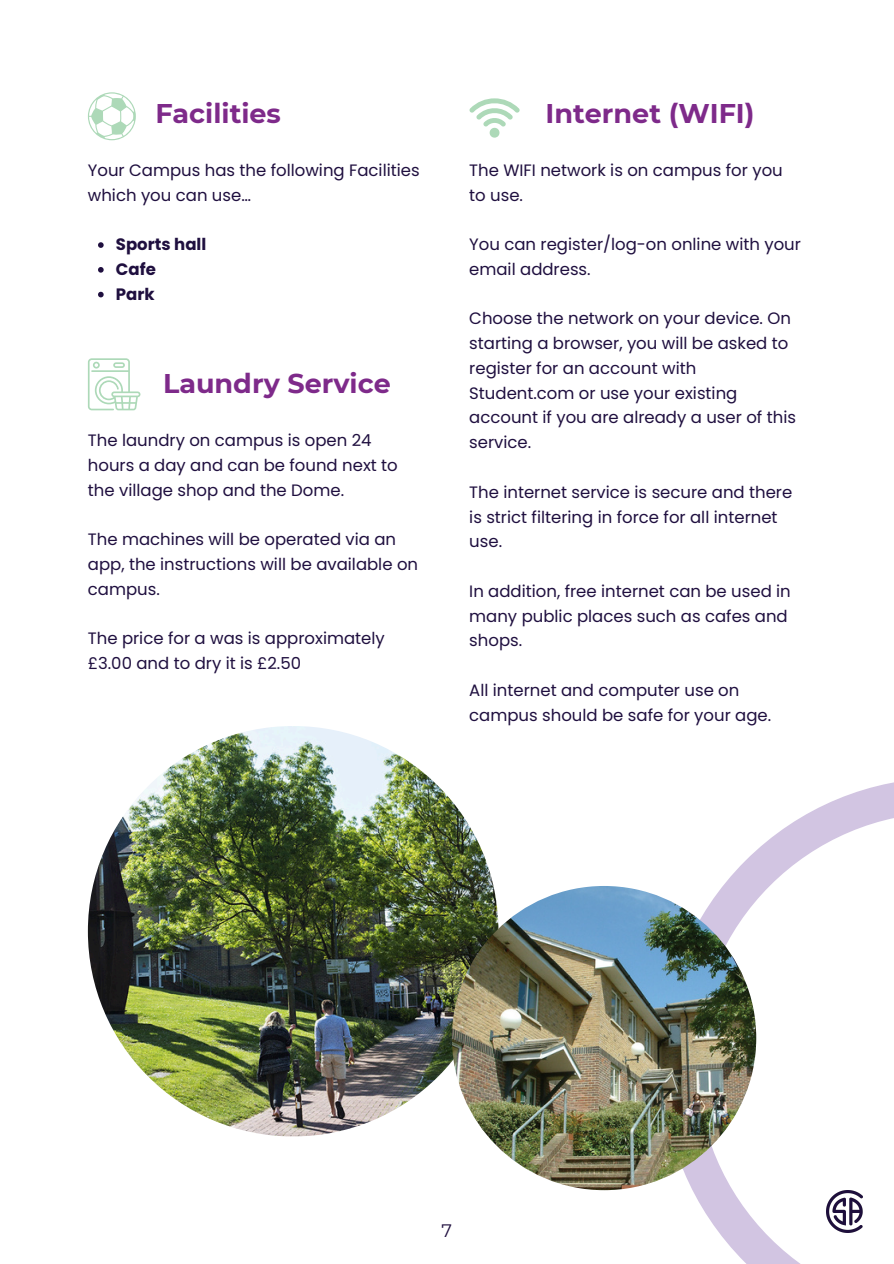
<style>
.page{position:relative;width:894px;height:1264px;background:#fff}
.page>*{position:absolute;margin:0;border:0;box-sizing:border-box;transform-origin:0 0}
.t1{font:700 27px "Montserrat";color:#7e2a8a}
.t2{font:18px "Montserrat";color:#1f0f3f}
.t3{font:16.5px/24.8px "Poppins";color:#1f0f3f}
.t4{font:700 16.5px "Poppins";color:#1f0f3f}
</style>
<div class="page">
<img style="left:88px;top:726px;width:410px;height:410px;border-radius:50%">
<svg style="left:88px;top:92px;width:48px;height:48px"></svg>
<svg style="left:88px;top:358px;width:52px;height:52px"></svg>
<svg style="left:469px;top:98px;width:50px;height:40px"></svg>
<svg style="left:662px;top:782px;width:231px;height:481px"></svg>
<img style="left:452px;top:886px;width:304px;height:304px;border-radius:50%">
<svg style="left:98px;top:242px;width:6px;height:6px"></svg>
<svg style="left:98px;top:267px;width:6px;height:6px"></svg>
<svg style="left:98px;top:292px;width:6px;height:5px"></svg>
<p class="t1" style="left:155px;top:96px;width:127px">Facilities</p>
<h1 class="t3" style="left:88px;top:158px;width:333px">Your Campus has the following Facilities which you can use…</h1>
<p class="t4" style="left:116px;top:233px;width:92px">Sports hall</p>
<p class="t4" style="left:116px;top:257px;width:41px">Cafe</p>
<p class="t4" style="left:116px;top:282px;width:40px">Park</p>
<p class="t1" style="left:163px;top:366px;width:229px">Laundry Service</p>
<p class="t3" style="left:88px;top:428px;width:311px">The laundry on campus is open 24 hours a day and can be found next to the village shop and the Dome.</p>
<p class="t3" style="left:88px;top:527px;width:331px">The machines will be operated via an app, the instructions will be available on campus.</p>
<p class="t3" style="left:88px;top:626px;width:298px">The price for a was is approximately £3.00 and to dry it is £2.50</p>
<p class="t1" style="left:545px;top:96px;width:210px">Internet (WIFI)</p>
<p class="t3" style="left:469px;top:158px;width:315px">The WIFI network is on campus for you to use.</p>
<h1 class="t3" style="left:469px;top:232px;width:333px">You can register/log-on online with your email address.</h1>
<p class="t3" style="left:469px;top:306px;width:328px">Choose the network on your device. On starting a browser, you will be asked to register for an account with<br>Student.com or use your existing account if you are already a user of this service.</p>
<p class="t3" style="left:469px;top:479px;width:324px">The internet service is secure and there is strict filtering in force for all internet use.</p>
<p class="t3" style="left:469px;top:578px;width:323px">In addition, free internet can be used in many public places such as cafes and shops.</p>
<p class="t3" style="left:469px;top:677px;width:303px">All internet and computer use on campus should be safe for your age.</p>
<p class="t2" style="left:441px;top:1219px;width:12px">7</p>
</div>
